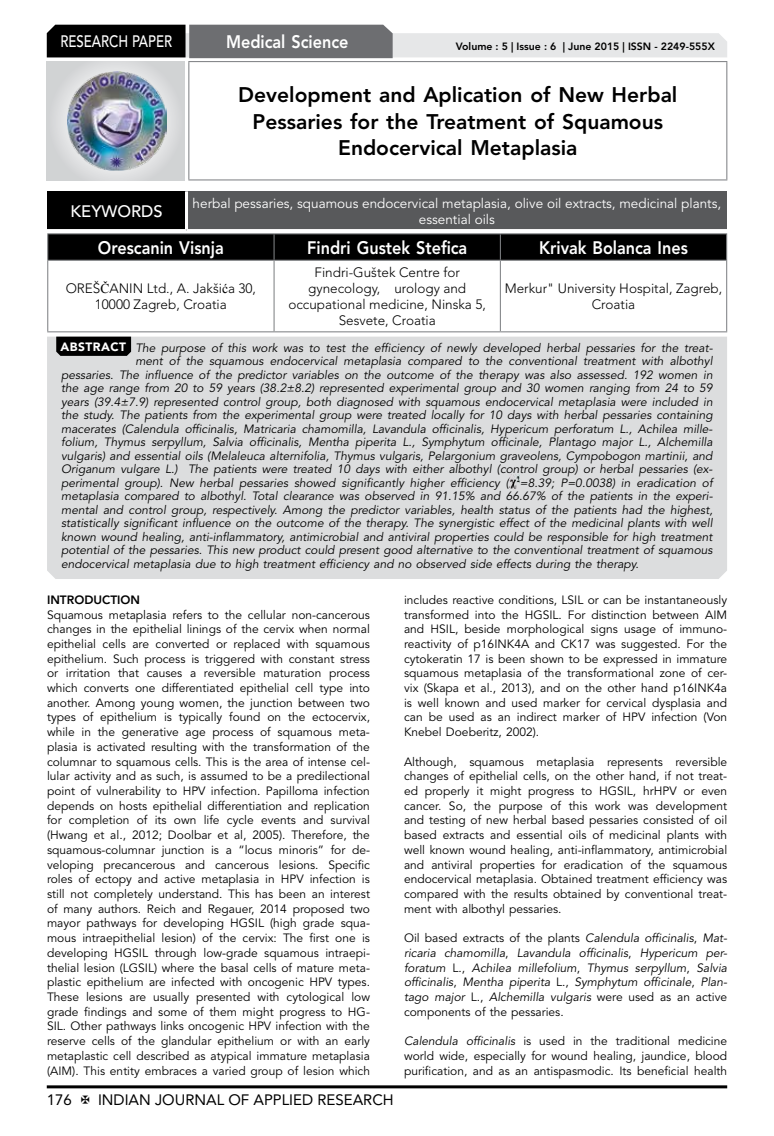
<style>
.page{position:relative;width:774px;height:1136px;background:#fff}
.page>*{position:absolute;margin:0;border:0;box-sizing:border-box;transform-origin:0 0}
.t1{font:800 21px/26.2px "Avenir LT Std";color:#000;text-align:center}
.t2{font:800 18px "Avenir LT Std";color:#fff;scale:.9 1}
.t3{font:500 16.5px "Avenir LT Std";color:#fff;scale:.8 1}
.t4{font:500 16.5px "Avenir LT Std";color:#fff}
.t5{font:15px "Avenir LT Std";color:#000}
.t6{font:300 13.5px/16.2px "Avenir LT Std";color:#000;text-align:center}
.t7{font:13.5px/16.2px "Avenir LT Std";color:#fff;text-align:center}
.t8{font:12px/14.7px "Avenir LT Std";color:#000;text-align:justify}
.t9{font:italic 12px/14.7px "Avenir LT Std";color:#000;text-align:justify}
.t10{font:800 12px "Avenir LT Std";color:#000}
.t11{font:800 10.5px "Avenir LT Std";color:#000}
.s1{font-family:"Times New Roman";font-weight:400}
.s2{font-weight:900;font-style:normal;color:#fff}
.s3{font-style:normal}
.s4{font-style:italic}
</style>
<div class="page">
<hr style="left:47px;top:1085px;width:680px;height:3px;background:#000">
<div style="left:47px;top:62px;width:137px;height:118px;background:linear-gradient(to right,#d9dadc,#d9dadb)"></div>
<img style="left:68px;top:71px;width:99px;height:100px">
<svg style="left:47px;top:25px;width:680px;height:33px;background:#979899"></svg>
<hr style="left:188px;top:61px;width:539px;height:1px;background:#808285">
<hr style="left:188px;top:62px;width:1px;height:117px;background:#808285">
<hr style="left:726px;top:62px;width:1px;height:117px;background:#808285">
<hr style="left:188px;top:179px;width:539px;height:1px;background:#808285">
<hr style="left:47px;top:233px;width:227px;height:1px;background:#808285">
<hr style="left:274px;top:233px;width:226px;height:1px;background:#808285">
<hr style="left:500px;top:233px;width:227px;height:1px;background:#808285">
<svg style="left:47px;top:234px;width:680px;height:26px;background:#040404"></svg>
<hr style="left:47px;top:260px;width:227px;height:1px;background:#808285">
<hr style="left:47px;top:261px;width:1px;height:70px;background:#808285">
<hr style="left:274px;top:260px;width:226px;height:1px;background:#808285">
<hr style="left:273px;top:261px;width:2px;height:70px;background:#808285">
<hr style="left:500px;top:260px;width:227px;height:1px;background:#808285">
<hr style="left:500px;top:261px;width:1px;height:70px;background:#808285">
<hr style="left:726px;top:261px;width:1px;height:70px;background:#808285">
<hr style="left:47px;top:331px;width:227px;height:1px;background:#808285">
<hr style="left:274px;top:331px;width:226px;height:1px;background:#808285">
<hr style="left:500px;top:331px;width:227px;height:1px;background:#808285">
<div style="left:47px;top:191px;width:139px;height:39px;background:#000"></div>
<div style="left:186px;top:191px;width:541px;height:39px;background:#58595b"></div>
<hr style="left:185px;top:191px;width:3px;height:38px;background:#fff">
<hr style="left:47px;top:229px;width:139px;height:3px;background:#fff">
<hr style="left:186px;top:229px;width:541px;height:3px;background:#fff">
<div style="left:47px;top:336px;width:680px;height:243px;background:#dcddde"></div>
<svg style="left:56px;top:336px;width:75px;height:20px"></svg>
<img style="left:509px;top:475px;width:11px;height:14px">
<h3 class="t3" style="left:60px;top:32px;width:139px">RESEARCH PAPER</h3>
<h2 class="t2" style="left:226px;top:31px;width:138px">Medical Science</h2>
<p class="t11" style="left:456px;top:41px;width:261px">Volume : 5 | Issue : 6 | June 2015 | ISSN - 2249-555X</p>
<h1 class="t1" style="left:238px;top:82px;width:441px">Development and Aplication of New Herbal<br>Pessaries for the Treatment of Squamous<br>Endocervical Metaplasia</h1>
<h3 class="t4" style="left:71px;top:202px;width:94px">KEYWORDS</h3>
<p class="t7" style="left:193px;top:195px;width:530px">herbal pessaries, squamous endocervical metaplasia, olive oil extracts, medicinal plants, essential oils</p>
<h2 class="t2" style="left:98px;top:237px;width:141px">Orescanin Visnja</h2>
<h2 class="t2" style="left:307px;top:237px;width:179px">Findri Gustek Stefica</h2>
<h2 class="t2" style="left:539px;top:237px;width:167px">Krivak Bolanca Ines</h2>
<p class="t6" style="left:66px;top:280px;width:192px">OREŠ<span class="s1">Č</span>ANIN Ltd., A. Jakši<span class="s1">ć</span>a 30,<br>10000 Zagreb, Croatia</p>
<p class="t6" style="left:288px;top:264px;width:199px">Findri-Guštek Centre for gynecology, urology and occupational medicine, Ninska 5,<br>Sesvete, Croatia</p>
<p class="t6" style="left:505px;top:280px;width:219px">Merkur" University Hospital, Zagreb,<br>Croatia</p>
<p class="t9" style="left:60px;top:340px;width:654px"><span class="s2">ABSTRACT</span> The purpose of this work was to test the efficiency of newly developed herbal pessaries for the treat-</p>
<p class="t9" style="left:135px;top:354px;width:579px">ment of the squamous endocervical metaplasia compared to the conventional treatment with albothyl</p>
<p class="t9" style="left:61px;top:367px;width:653px">pessaries. The influence of the predictor variables on the outcome of the therapy was also assessed. 192 women in</p>
<p class="t9" style="left:61px;top:381px;width:653px">the age range from 20 to 59 years (38.2±8.2) represented experimental group and 30 women ranging from 24 to 59</p>
<p class="t9" style="left:61px;top:394px;width:653px">years (39.4±7.9) represented control group, both diagnosed with squamous endocervical metaplasia were included in</p>
<p class="t9" style="left:61px;top:408px;width:653px">the study. The patients from the experimental group were treated locally for 10 days with herbal pessaries containing</p>
<p class="t9" style="left:61px;top:421px;width:653px">macerates (Calendula officinalis, Matricaria chamomilla, Lavandula officinalis, Hypericum perforatum L., Achilea mille-</p>
<p class="t9" style="left:61px;top:435px;width:653px">folium, Thymus serpyllum, Salvia officinalis, Mentha piperita L., Symphytum officinale, Plantago major L., Alchemilla</p>
<p class="t9" style="left:61px;top:448px;width:653px">vulgaris) and essential oils (Melaleuca alternifolia, Thymus vulgaris, Pelargonium graveolens, Cympobogon martinii, and</p>
<p class="t9" style="left:61px;top:462px;width:653px">Origanum vulgare L.) The patients were treated 10 days with either albothyl (control group) or herbal pessaries (ex-</p>
<p class="t9" style="left:61px;top:475px;width:653px">perimental group). New herbal pessaries showed significantly higher efficiency ( =8.39; P=0.0038) in eradication of</p>
<p class="t9" style="left:61px;top:489px;width:653px">metaplasia compared to albothyl. Total clearance was observed in 91.15% and 66.67% of the patients in the experi-</p>
<p class="t9" style="left:61px;top:502px;width:653px">mental and control group, respectively. Among the predictor variables, health status of the patients had the highest,</p>
<p class="t9" style="left:61px;top:516px;width:653px">statistically significant influence on the outcome of the therapy. The synergistic effect of the medicinal plants with well</p>
<p class="t9" style="left:61px;top:529px;width:653px">known wound healing, anti-inflammatory, antimicrobial and antiviral properties could be responsible for high treatment</p>
<p class="t9" style="left:61px;top:543px;width:653px">potential of the pessaries. This new product could present good alternative to the conventional treatment of squamous</p>
<p class="t9" style="left:61px;top:556px;width:579px">endocervical metaplasia due to high treatment efficiency and no observed side effects during the therapy.</p>
<p class="t10" style="left:47px;top:592px;width:95px">INTRODUCTION</p>
<p class="t8" style="left:47px;top:607px;width:324px">Squamous metaplasia refers to the cellular non-cancerous changes in the epithelial linings of the cervix when normal epithelial cells are converted or replaced with squamous epithelium. Such process is triggered with constant stress or irritation that causes a reversible maturation process which converts one differentiated epithelial cell type into another. Among young women, the junction between two types of epithelium is typically found on the ectocervix, while in the generative age process of squamous meta&shy;plasia is activated resulting with the transformation of the columnar to squamous cells. This is the area of intense cel&shy;lular activity and as such, is assumed to be a predilectional point of vulnerability to HPV infection. Papilloma infection depends on hosts epithelial differentiation and replication for completion of its own life cycle events and survival (Hwang et al., 2012; Doolbar et al, 2005). Therefore, the squamous-columnar junction is a “locus minoris” for de&shy;veloping precancerous and cancerous lesions. Specific roles of ectopy and active metaplasia in HPV infection is still not completely understand. This has been an interest of many authors. Reich and Regauer, 2014 proposed two mayor pathways for developing HGSIL (high grade squa&shy;mous intraepithelial lesion) of the cervix: The first one is developing HGSIL through low-grade squamous intraepi&shy;thelial lesion (LGSIL) where the basal cells of mature meta&shy;plastic epithelium are infected with oncogenic HPV types.<br>These lesions are usually presented with cytological low grade findings and some of them might progress to HG-SIL. Other pathways links oncogenic HPV infection with the reserve cells of the glandular epithelium or with an early metaplastic cell described as atypical immature metaplasia (AIM). This entity embraces a varied group of lesion which</p>
<p class="t8" style="left:404px;top:592px;width:325px">includes reactive conditions, LSIL or can be instantaneously transformed into the HGSIL. For distinction between AIM and HSIL, beside morphological signs usage of immuno&shy;reactivity of p16INK4A and CK17 was suggested. For the cytokeratin 17 is been shown to be expressed in immature squamous metaplasia of the transformational zone of cer&shy;vix (Skapa et al., 2013), and on the other hand p16INK4a is well known and used marker for cervical dysplasia and can be used as an indirect marker of HPV infection (Von Knebel Doeberitz, 2002).</p>
<p class="t8" style="left:404px;top:754px;width:325px">Although, squamous metaplasia represents reversible changes of epithelial cells, on the other hand, if not treat&shy;ed properly it might progress to HGSIL, hrHPV or even cancer. So, the purpose of this work was development and testing of new herbal based pessaries consisted of oil based extracts and essential oils of medicinal plants with well known wound healing, anti-inflammatory, antimicrobial and antiviral properties for eradication of the squamous endocervical metaplasia. Obtained treatment efficiency was compared with the results obtained by conventional treat&shy;ment with albothyl pessaries.</p>
<p class="t9" style="left:404px;top:930px;width:325px"><span class="s3">Oil based extracts of the plants</span> Calendula officinalis<span class="s3">,</span> Mat&shy;ricaria chamomilla<span class="s3">,</span> Lavandula officinalis<span class="s3">,</span> Hypericum per&shy;foratum <span class="s3">L.,</span> Achilea millefolium<span class="s3">,</span> Thymus serpyllum<span class="s3">,</span> Salvia officinalis<span class="s3">,</span> Mentha piperita <span class="s3">L.,</span> Symphytum officinale<span class="s3">,</span> Plan&shy;tago major <span class="s3">L.,</span> Alchemilla vulgaris <span class="s3">were used as an active components of the pessaries.</span></p>
<p class="t8" style="left:404px;top:1033px;width:325px"><span class="s4">Calendula officinalis</span> is used in the traditional medicine world wide, especially for wound healing, jaundice, blood purification, and as an antispasmodic. Its beneficial health</p>
<p class="t5" style="left:47px;top:1090px;width:27px">176</p>
<p class="t5" style="left:98px;top:1090px;width:297px">INDIAN JOURNAL OF APPLIED RESEARCH</p>
</div>
